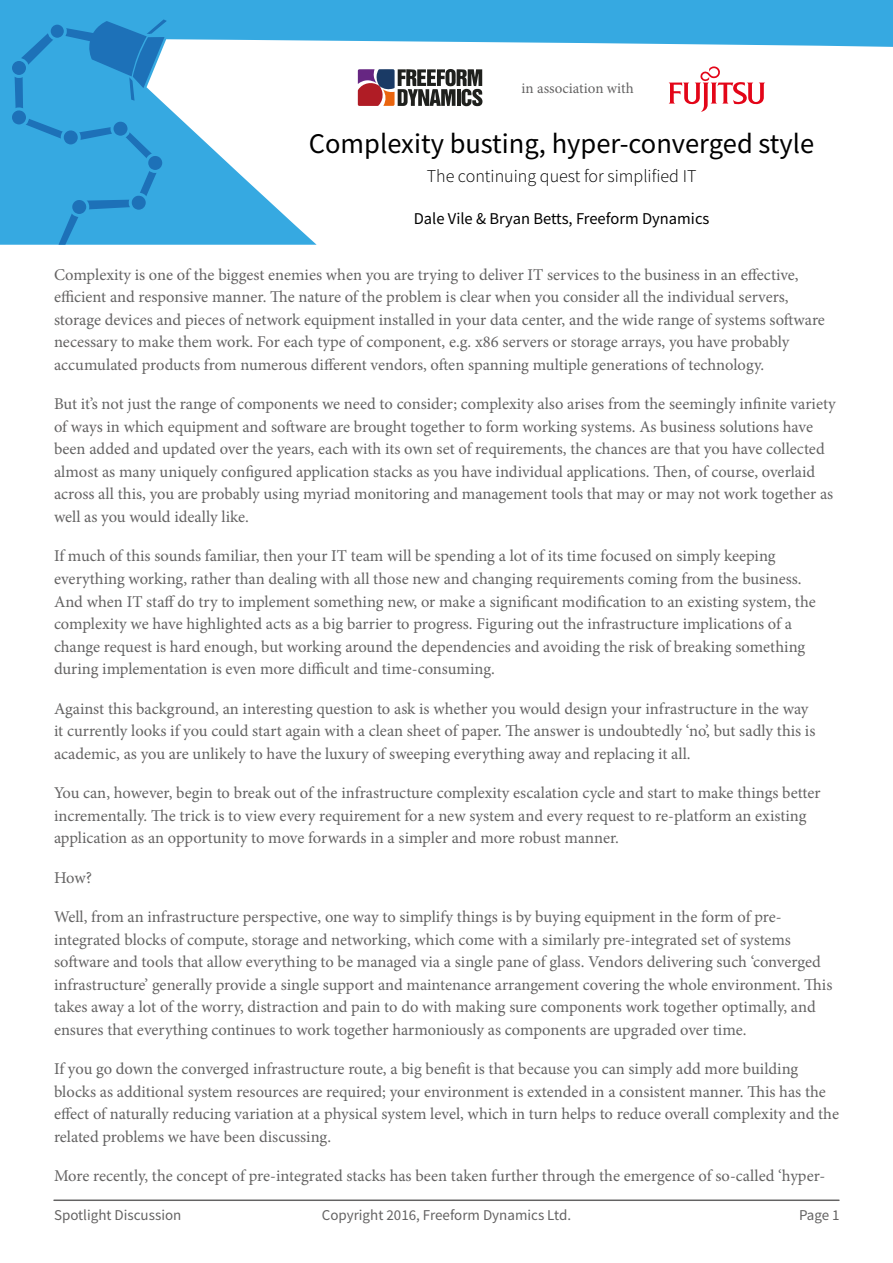
<style>
.page{position:relative;width:893px;height:1263px;background:#fff}
.page>*{position:absolute;margin:0;border:0;box-sizing:border-box;transform-origin:0 0}
.t1{font:28.5px "Source Sans Pro";color:#000}
.t2{font:300 18px "Source Sans Pro";color:#000}
.t3{font:16.5px/22.5px "Minion Pro";letter-spacing:-.005em;color:#646363}
.t4{font:16.5px "Source Sans Pro";color:#000}
.t5{font:15px "Source Sans Pro";color:#646363}
.t6{font:15px "Minion Pro";color:#646363}
</style>
<div class="page">
<svg style="left:0;top:0;width:893px;height:245px"></svg>
<svg style="left:7px;top:19px;width:161px;height:226px;background:#36a1da"></svg>
<hr style="left:54px;top:1199px;width:785px;height:2px;background:#646363">
<svg style="left:358px;top:69px;width:125px;height:38px"></svg>
<hr style="left:457px;top:89px;width:3px;height:17px;background:#1f201d">
<svg style="left:668px;top:66px;width:97px;height:46px"></svg>
<p class="t6" style="left:521px;top:78px;width:114px">in association with</p>
<h1 class="t1" style="left:309px;top:126px;width:507px">Complexity busting, hyper-converged style</h1>
<p class="t2" style="left:427px;top:165px;width:271px">The continuing quest for simplified IT</p>
<p class="t4" style="left:414px;top:208px;width:297px">Dale Vile &amp; Bryan Betts, Freeform Dynamics</p>
<p class="t3" style="left:54px;top:263px;width:772px">Complexity is one of the biggest enemies when you are trying to deliver IT services to the business in an effective, efficient and responsive manner. The nature of the problem is clear when you consider all the individual servers, storage devices and pieces of network equipment installed in your data center, and the wide range of systems software necessary to make them work. For each type of component, e.g. x86 servers or storage arrays, you have probably accumulated products from numerous different vendors, often spanning multiple generations of technology.</p>
<p class="t3" style="left:54px;top:393px;width:783px">But it’s not just the range of components we need to consider; complexity also arises from the seemingly infinite variety of ways in which equipment and software are brought together to form working systems. As business solutions have been added and updated over the years, each with its own set of requirements, the chances are that you have collected almost as many uniquely configured application stacks as you have individual applications. Then, of course, overlaid across all this, you are probably using myriad monitoring and management tools that may or may not work together as well as you would ideally like.</p>
<p class="t3" style="left:54px;top:545px;width:763px">If much of this sounds familiar, then your IT team will be spending a lot of its time focused on simply keeping everything working, rather than dealing with all those new and changing requirements coming from the business.<br>And when IT staff do try to implement something new, or make a significant modification to an existing system, the complexity we have highlighted acts as a big barrier to progress. Figuring out the infrastructure implications of a change request is hard enough, but working around the dependencies and avoiding the risk of breaking something during implementation is even more difficult and time-consuming.</p>
<p class="t3" style="left:54px;top:697px;width:763px">Against this background, an interesting question to ask is whether you would design your infrastructure in the way it currently looks if you could start again with a clean sheet of paper. The answer is undoubtedly ‘no’, but sadly this is academic, as you are unlikely to have the luxury of sweeping everything away and replacing it all.</p>
<p class="t3" style="left:54px;top:782px;width:768px">You can, however, begin to break out of the infrastructure complexity escalation cycle and start to make things better incrementally. The trick is to view every requirement for a new system and every request to re-platform an existing application as an opportunity to move forwards in a simpler and more robust manner.</p>
<p class="t3" style="left:54px;top:866px;width:39px">How?</p>
<p class="t3" style="left:54px;top:906px;width:780px">Well, from an infrastructure perspective, one way to simplify things is by buying equipment in the form of pre&shy;integrated blocks of compute, storage and networking, which come with a similarly pre-integrated set of systems software and tools that allow everything to be managed via a single pane of glass. Vendors delivering such ‘converged infrastructure’ generally provide a single support and maintenance arrangement covering the whole environment. This takes away a lot of the worry, distraction and pain to do with making sure components work together optimally, and ensures that everything continues to work together harmoniously as components are upgraded over time.</p>
<p class="t3" style="left:54px;top:1058px;width:786px">If you go down the converged infrastructure route, a big benefit is that because you can simply add more building blocks as additional system resources are required; your environment is extended in a consistent manner. This has the effect of naturally reducing variation at a physical system level, which in turn helps to reduce overall complexity and the related problems we have been discussing.</p>
<p class="t3" style="left:54px;top:1165px;width:773px">More recently, the concept of pre-integrated stacks has been taken further through the emergence of so-called ‘hyper-</p>
<p class="t5" style="left:54px;top:1206px;width:129px">Spotlight Discussion</p>
<p class="t5" style="left:322px;top:1206px;width:251px">Copyright 2016, Freeform Dynamics Ltd.</p>
<p class="t5" style="left:799px;top:1206px;width:42px">Page 1</p>
</div>
